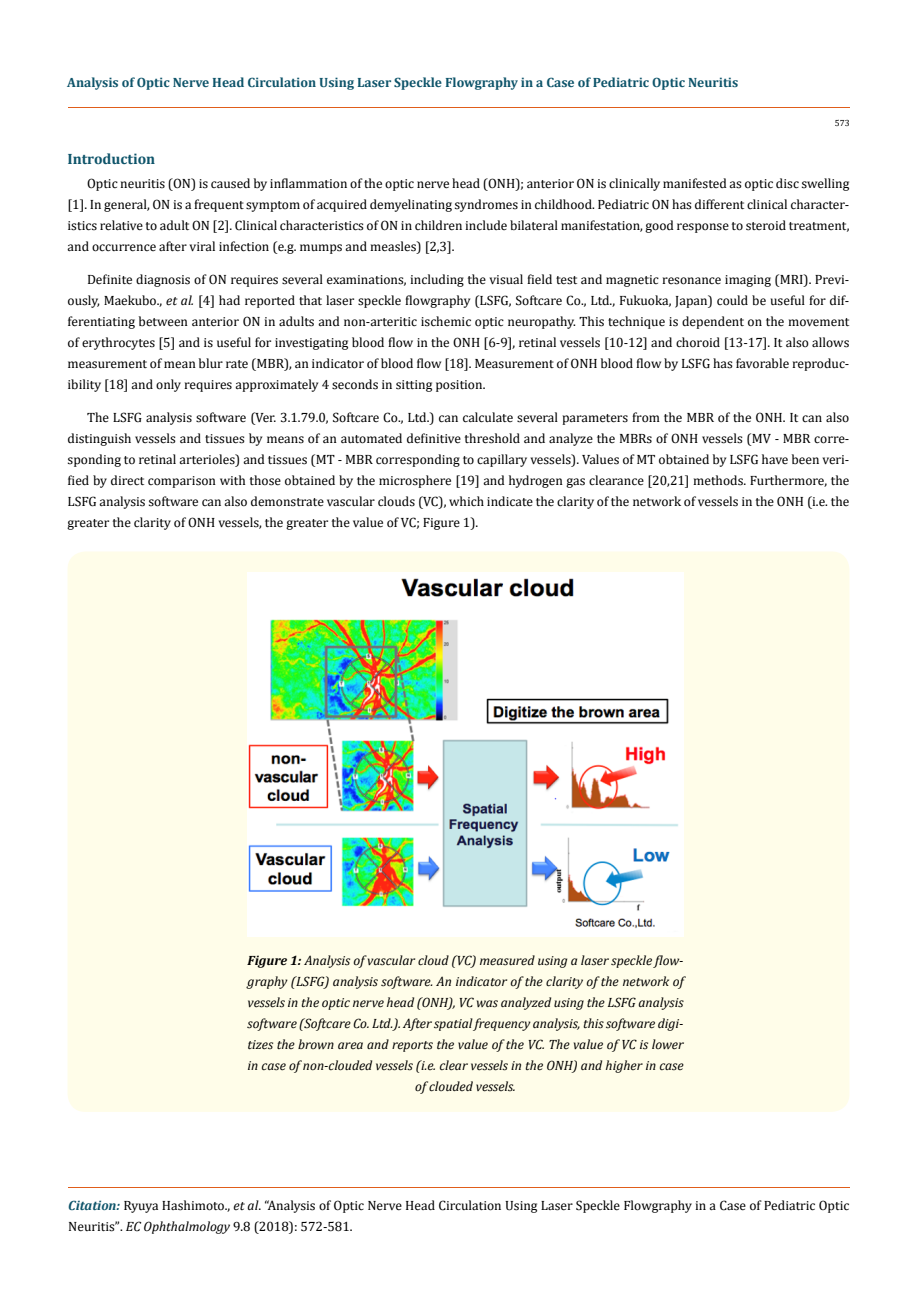
<style>
.page{position:relative;width:917px;height:1298px;background:#fff}
.page>*{position:absolute;margin:0;border:0;box-sizing:border-box;transform-origin:0 0}
.t1{font:700 15px "Cambria";color:#0e546a}
.t2{font:13.5px/21px "Cambria";color:#000;text-align:justify}
.t3{font:italic 13.5px/21px "Cambria";color:#000;text-align:center}
.t4{font:700 13.5px "Cambria";color:#0e546a}
.t5{font:9px "Cambria";color:#000}
.s1{font-style:italic}
.s2{font-weight:700}
.s3{font-weight:700;font-style:italic;color:#0e546a}
.s4{font-size:13.35px}
</style>
<div class="page">
<div style="left:68px;top:551px;width:781px;height:561px;background:#fffde9;border-radius:18px"></div>
<img style="left:248px;top:572px;width:435px;height:364px">
<hr style="left:68px;top:108px;width:781px;height:1px;background:#e05d1a">
<hr style="left:68px;top:1186px;width:781px;height:1px;background:#e05d1a">
<p class="t4" style="left:67px;top:73px;width:672px">Analysis of Optic Nerve Head Circulation Using Laser Speckle Flowgraphy in a Case of Pediatric Optic Neuritis</p>
<p class="t5" style="left:834px;top:118px;width:16px">573</p>
<p class="t1" style="left:68px;top:148px;width:89px">Introduction</p>
<p class="t2" style="left:68px;top:173px;width:783px;text-indent:19px">Optic neuritis (ON) is caused by inflammation of the optic nerve head (ONH); anterior ON is clinically manifested as optic disc swelling [1]. In general, ON is a frequent symptom of acquired demyelinating syndromes in childhood. Pediatric ON has different clinical character&shy;istics relative to adult ON [2]. Clinical characteristics of ON in children include bilateral manifestation, good response to steroid treatment, and occurrence after viral infection (e.g. mumps and measles) [2,3].</p>
<p class="t2" style="left:68px;top:269px;width:783px;text-indent:19px">Definite diagnosis of ON requires several examinations, including the visual field test and magnetic resonance imaging (MRI). Previ&shy;ously, Maekubo., <span class="s1">et al.</span> [4] had reported that laser speckle flowgraphy (LSFG, Softcare Co., Ltd., Fukuoka, Japan) could be useful for dif&shy;ferentiating between anterior ON in adults and non-arteritic ischemic optic neuropathy. This technique is dependent on the movement of erythrocytes [5] and is useful for investigating blood flow in the ONH [6-9], retinal vessels [10-12] and choroid [13-17]. It also allows measurement of mean blur rate (MBR), an indicator of blood flow [18]. Measurement of ONH blood flow by LSFG has favorable reproduc&shy;ibility [18] and only requires approximately 4 seconds in sitting position.</p>
<p class="t2" style="left:68px;top:407px;width:783px;text-indent:19px">The LSFG analysis software (Ver. 3.1.79.0, Softcare Co., Ltd.) can calculate several parameters from the MBR of the ONH. It can also distinguish vessels and tissues by means of an automated definitive threshold and analyze the MBRs of ONH vessels (MV - MBR corre&shy;sponding to retinal arterioles) and tissues (MT - MBR corresponding to capillary vessels). Values of MT obtained by LSFG have been veri&shy;fied by direct comparison with those obtained by the microsphere [19] and hydrogen gas clearance [20,21] methods. Furthermore, the LSFG analysis software can also demonstrate vascular clouds (VC), which indicate the clarity of the network of vessels in the ONH (i.e. the greater the clarity of ONH vessels, the greater the value of VC; Figure 1).</p>
<p class="t3" style="left:248px;top:949px;width:437px"><span class="s2">Figure 1:</span> Analysis of vascular cloud (VC) measured using a laser speckle flow&shy;graphy (LSFG) analysis software. An indicator of the clarity of the network of vessels in the optic nerve head (ONH), VC was analyzed using the LSFG analysis software (Softcare Co. Ltd.). After spatial frequency analysis, this software digi&shy;tizes the brown area and reports the value of the VC. The value of VC is lower in case of non-clouded vessels (i.e. clear vessels in the ONH) and higher in case of clouded vessels.</p>
<p class="t2" style="left:68px;top:1194px;width:782px"><span class="s3">Citation:</span> Ryuya Hashimoto., <span class="s1">et al</span>. “Analysis of Optic Nerve Head Circulation Using Laser Speckle Flowgraphy in a Case of Pediatric Optic<br>Neuritis”<span class="s4">.</span> <span class="s1">EC Ophthalmology</span> <span class="s4">9</span>.8 (2018): 572-581.</p>
</div>
